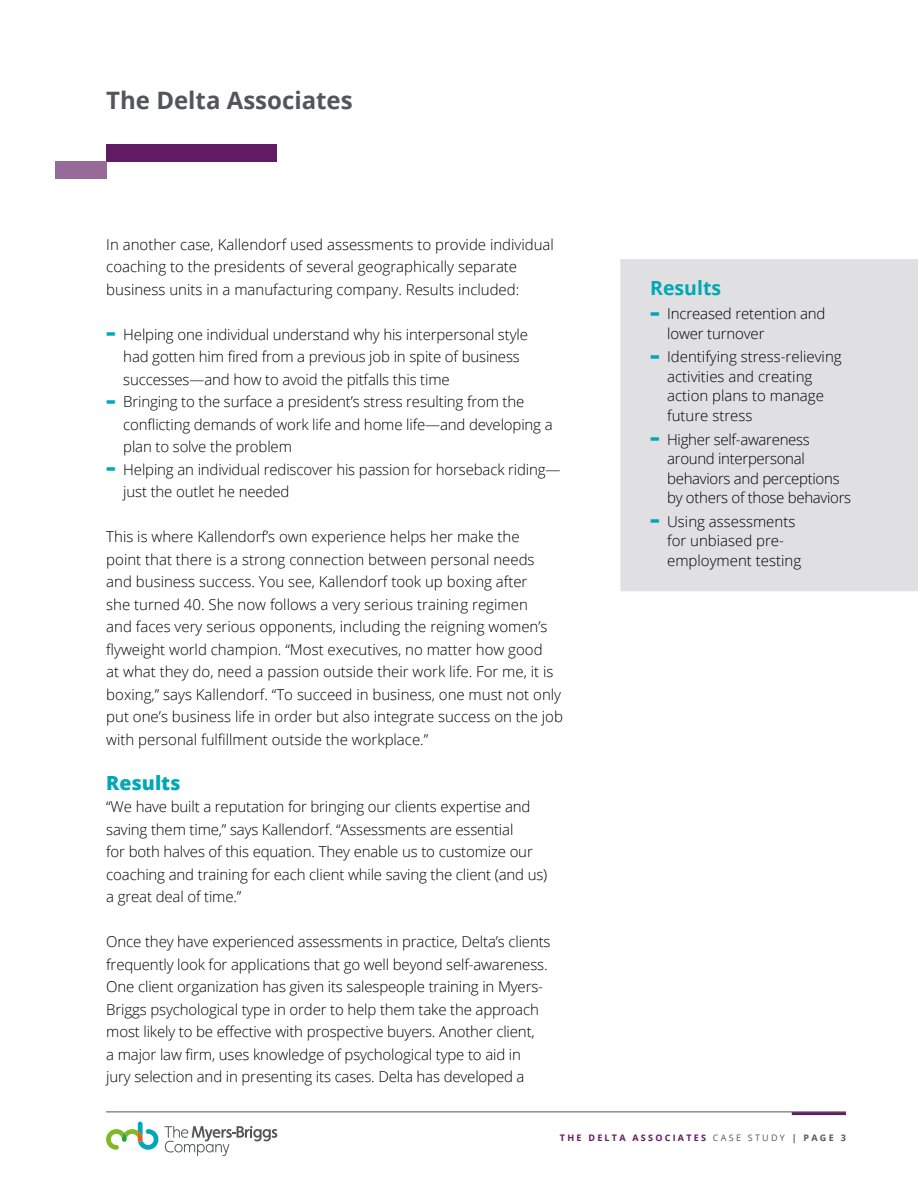
<style>
.page{position:relative;width:918px;height:1188px;background:#fff}
.page>*{position:absolute;margin:0;border:0;box-sizing:border-box;transform-origin:0 0}
.t1{font:700 24px "Open Sans";color:#52565a}
.t2{font:700 19.5px "Open Sans";color:#00a8b5}
.t3{font:800 19.5px "Open Sans";color:#00a8b5}
.t4{font:300 15px/22.5px "Open Sans";letter-spacing:-.01em;color:#000}
.t5{font:700 9px "Open Sans";letter-spacing:.25em;color:#611a64}
.s1{font-weight:800;font-size:22.5px;color:#00a8b5}
.s2{font-weight:400;color:#575756}
.s3{color:#575756}
</style>
<div class="page">
<hr style="left:792px;top:1112px;width:54px;height:3px;background:#611a64">
<hr style="left:106px;top:1112px;width:740px;height:1px;background:#52565a">
<svg style="left:106px;top:1122px;width:52px;height:28px"></svg>
<svg style="left:164px;top:1126px;width:113px;height:30px"></svg>
<div style="left:620px;top:259px;width:298px;height:332px;background:#e0dfe1"></div>
<div style="left:106px;top:144px;width:170px;height:17px;background:#611a64"></div>
<div style="left:55px;top:161px;width:51px;height:17px;background:#966b99"></div>
<h1 class="t1" style="left:106px;top:83px;width:248px">The Delta Associates</h1>
<p class="t4" style="left:106px;top:233px;width:449px">In another case, Kallendorf used assessments to provide individual coaching to the presidents of several geographically separate business units in a manufacturing company. Results included:</p>
<p class="t4" style="left:123px;top:323px;width:406px;text-indent:-17px"><span class="s1">-</span> Helping one individual understand why his interpersonal style had gotten him fired from a previous job in spite of business successes—and how to avoid the pitfalls this time</p>
<p class="t4" style="left:123px;top:390px;width:431px;text-indent:-17px"><span class="s1">-</span> Bringing to the surface a president’s stress resulting from the conflicting demands of work life and home life—and developing a plan to solve the problem</p>
<p class="t4" style="left:123px;top:458px;width:439px;text-indent:-17px"><span class="s1">-</span> Helping an individual rediscover his passion for horseback riding— just the outlet he needed</p>
<p class="t4" style="left:106px;top:525px;width:458px">This is where Kallendorf’s own experience helps her make the<br>point that there is a strong connection between personal needs and business success. You see, Kallendorf took up boxing after<br>she turned 40. She now follows a very serious training regimen<br>and faces very serious opponents, including the reigning women’s flyweight world champion. “Most executives, no matter how good<br>at what they do, need a passion outside their work life. For me, it is boxing,” says Kallendorf. “To succeed in business, one must not only put one’s business life in order but also integrate success on the job with personal fulfillment outside the workplace.”</p>
<h2 class="t3" style="left:106px;top:768px;width:76px">Results</h2>
<p class="t4" style="left:106px;top:795px;width:443px">“We have built a reputation for bringing our clients expertise and saving them time,” says Kallendorf. “Assessments are essential<br>for both halves of this equation. They enable us to customize our coaching and training for each client while saving the client (and us) a great deal of time.”</p>
<p class="t4" style="left:106px;top:930px;width:446px">Once they have experienced assessments in practice, Delta’s clients frequently look for applications that go well beyond self-awareness.<br>One client organization has given its salespeople training in Myers-Briggs psychological type in order to help them take the approach most likely to be effective with prospective buyers. Another client,<br>a major law firm, uses knowledge of psychological type to aid in<br>jury selection and in presenting its cases. Delta has developed a</p>
<h2 class="t2" style="left:650px;top:274px;width:72px">Results</h2>
<p class="t4" style="left:667px;top:303px;width:160px;line-height:19.5px;text-indent:-17px"><span class="s1">-</span> Increased retention and lower turnover</p>
<p class="t4" style="left:667px;top:347px;width:176px;line-height:19.5px;text-indent:-17px"><span class="s1">-</span> Identifying stress-relieving activities and creating action plans to manage future stress</p>
<p class="t4" style="left:667px;top:429px;width:186px;line-height:19.5px;text-indent:-17px"><span class="s1">-</span> Higher self-awareness around interpersonal behaviors and perceptions by others of those behaviors</p>
<p class="t4" style="left:667px;top:511px;width:136px;line-height:19.5px;text-indent:-17px"><span class="s1">-</span> Using assessments for unbiased pre&shy;employment testing</p>
<p class="t5" style="left:560px;top:1131px;width:288px">The Delt a Associat es <span class="s2">CASE STUDY</span> <span class="s3">| PAGE 3</span></p>
</div>
